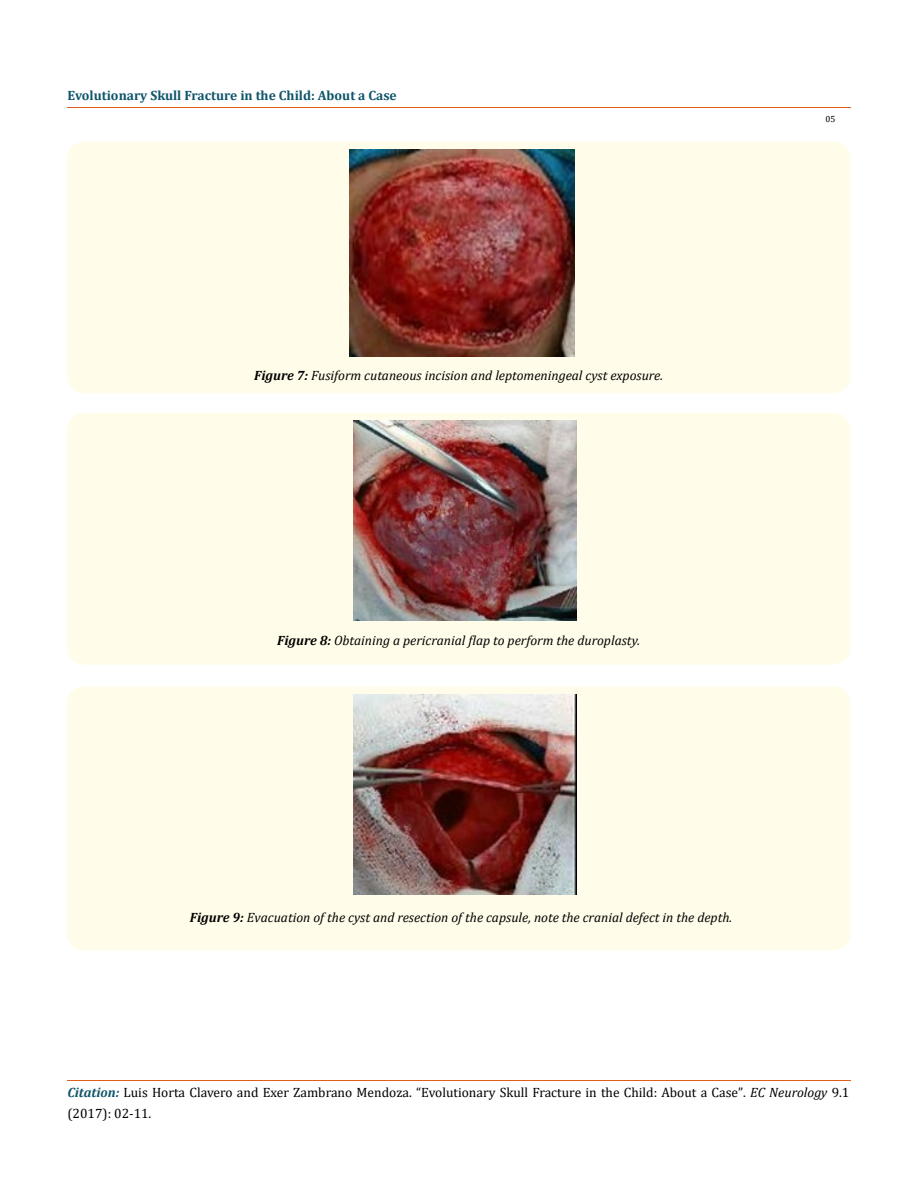
<style>
.page{position:relative;width:917px;height:1190px;background:#fff}
.page>*{position:absolute;margin:0;border:0;box-sizing:border-box;transform-origin:0 0}
.t1{font:italic 13.5px "Cambria";color:#000}
.t2{font:13.5px/21px "Cambria";color:#000}
.t3{font:700 13.5px "Cambria";color:#0e546a}
.t4{font:9px "Cambria";color:#000}
.s1{font-weight:700}
.s2{font-weight:700;font-style:italic;color:#0e546a}
.s3{font-size:13.35px}
.s4{font-style:italic}
</style>
<div class="page">
<hr style="left:67px;top:107px;width:783px;height:1px;background:#e05d1a">
<hr style="left:67px;top:1080px;width:783px;height:1px;background:#e05d1a">
<div style="left:67px;top:141px;width:783px;height:252px;background:#fffde9;border-radius:18px"></div>
<img style="left:349px;top:150px;width:225px;height:206px">
<div style="left:67px;top:413px;width:783px;height:251px;background:#fffde9;border-radius:18px"></div>
<img style="left:353px;top:420px;width:223px;height:200px">
<div style="left:67px;top:686px;width:783px;height:264px;background:#fffde9;border-radius:18px"></div>
<img style="left:353px;top:694px;width:223px;height:200px">
<p class="t3" style="left:68px;top:86px;width:331px">Evolutionary Skull Fracture in the Child: About a Case</p>
<p class="t1" style="left:254px;top:366px;width:410px"><span class="s1">Figure 7:</span> Fusiform cutaneous incision and leptomeningeal cyst exposure.</p>
<p class="t1" style="left:277px;top:630px;width:364px"><span class="s1">Figure 8:</span> Obtaining a pericranial flap to perform the duroplasty.</p>
<p class="t4" style="left:825px;top:114px;width:11px">05</p>
<p class="t1" style="left:190px;top:907px;width:543px"><span class="s1">Figure 9:</span> Evacuation of the cyst and resection of the capsule, note the cranial defect in the depth.</p>
<p class="t2" style="left:67px;top:1082px;width:783px"><span class="s2">Citation:</span> Luis Horta Clavero and Exer Zambrano Mendoza. “Evolutionary Skull Fracture in the Child: About a Case”<span class="s3">.</span> <span class="s4">EC Neurology</span> <span class="s3">9</span>.1 (2017): 02-11.</p>
</div>
